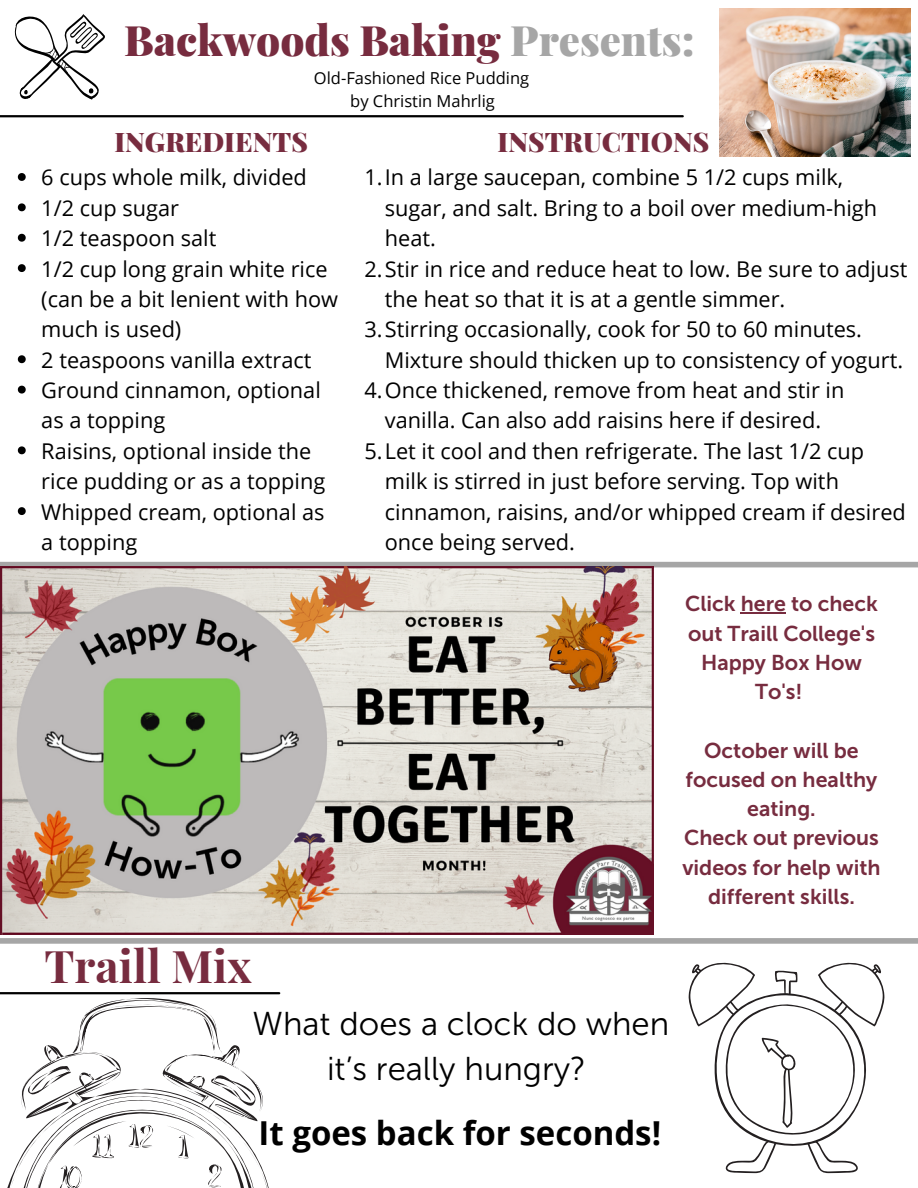
<style>
.page{position:relative;width:918px;height:1188px;background:#fff}
.page>*{position:absolute;margin:0;border:0;box-sizing:border-box;transform-origin:0 0}
.t1{font:700 45px "Playfair Display";color:#772c3f}
.t2{font:900 42px "Playfair Display";color:#772c3f}
.t3{font:33px/45px "Museo Sans 300";color:#000;text-align:center}
.t4{font:700 33px "Open Sans";color:#000}
.t5{font:900 27px "Playfair Display";color:#772c3f}
.t6{font:21.75px/30.3px "Open Sans";color:#000}
.t7{font:21.45px/29.2px "Museo Sans 700";color:#772c3f;text-align:center}
.t8{font:16.5px/23.7px "Open Sans";color:#000;text-align:center}
.s1{color:#a6a6a6}
</style>
<div class="page">
<hr style="left:0;top:115px;width:683px;height:2px;background:#000">
<hr style="left:0;top:992px;width:279px;height:2px;background:#000">
<svg style="left:14px;top:14px;width:91px;height:86px"></svg>
<div style="left:0;top:562px;width:918px;height:5px;background:#a6a6a6"></div>
<div style="left:0;top:938px;width:918px;height:6px;background:#a6a6a6"></div>
<img style="left:0;top:567px;width:654px;height:368px">
<img style="left:720px;top:8px;width:191px;height:149px">
<svg style="left:4px;top:994px;width:270px;height:194px"></svg>
<svg style="left:688px;top:962px;width:197px;height:211px"></svg>
<hr style="left:741px;top:612px;width:45px;height:2px;background:#772c3f">
<svg style="left:18px;top:173px;width:8px;height:8px"></svg>
<svg style="left:18px;top:203px;width:8px;height:8px"></svg>
<svg style="left:18px;top:234px;width:8px;height:8px"></svg>
<svg style="left:18px;top:264px;width:8px;height:8px"></svg>
<svg style="left:18px;top:355px;width:8px;height:8px"></svg>
<svg style="left:18px;top:386px;width:8px;height:8px"></svg>
<svg style="left:18px;top:446px;width:8px;height:8px"></svg>
<svg style="left:18px;top:507px;width:8px;height:8px"></svg>
<h2 class="t2" style="left:124px;top:10px;width:572px">Backwoods Baking <span class="s1">Presents:</span></h2>
<p class="t8" style="left:314px;top:65px;width:217px">Old-Fashioned Rice Pudding by Christin Mahrlig</p>
<p class="t5" style="left:114px;top:122px;width:195px">INGREDIENTS</p>
<p class="t5" style="left:498px;top:122px;width:213px">INSTRUCTIONS</p>
<p class="t6" style="left:41px;top:162px;width:298px">6 cups whole milk, divided<br>1/2 cup sugar<br>1/2 teaspoon salt<br>1/2 cup long grain white rice (can be a bit lenient with how much is used)<br>2 teaspoons vanilla extract<br>Ground cinnamon, optional as a topping<br>Raisins, optional inside the rice pudding or as a topping<br>Whipped cream, optional as a topping</p>
<p class="t6" style="left:364px;top:162px;width:480px">1.In a large saucepan, combine 5 1/2 cups milk,</p>
<p class="t6" style="left:385px;top:192px;width:494px">sugar, and salt. Bring to a boil over medium-high</p>
<p class="t6" style="left:385px;top:223px;width:53px">heat.</p>
<p class="t6" style="left:364px;top:253px;width:544px">2.Stir in rice and reduce heat to low. Be sure to adjust</p>
<p class="t6" style="left:385px;top:283px;width:402px">the heat so that it is at a gentle simmer.</p>
<p class="t6" style="left:364px;top:314px;width:499px">3.Stirring occasionally, cook for 50 to 60 minutes.</p>
<p class="t6" style="left:385px;top:344px;width:520px">Mixture should thicken up to consistency of yogurt.</p>
<p class="t6" style="left:364px;top:374px;width:481px">4.Once thickened, remove from heat and stir in</p>
<p class="t6" style="left:385px;top:405px;width:438px">vanilla. Can also add raisins here if desired.</p>
<p class="t6" style="left:364px;top:435px;width:501px">5.Let it cool and then refrigerate. The last 1/2 cup</p>
<p class="t6" style="left:385px;top:466px;width:456px">milk is stirred in just before serving. Top with</p>
<p class="t6" style="left:385px;top:496px;width:523px">cinnamon, raisins, and/or whipped cream if desired</p>
<p class="t6" style="left:385px;top:526px;width:192px">once being served.</p>
<p class="t7" style="left:685px;top:589px;width:194px">Click here to check out Traill College's<br>Happy Box How<br>To's!</p>
<p class="t7" style="left:682px;top:736px;width:200px">October will be focused on healthy eating.<br>Check out previous videos for help with different skills.</p>
<h1 class="t1" style="left:44px;top:934px;width:209px">Traill Mix</h1>
<h3 class="t3" style="left:253px;top:1002px;width:418px">What does a clock do when it’s really hungry?</h3>
<h3 class="t4" style="left:259px;top:1110px;width:404px">It goes back for seconds!</h3>
</div>
